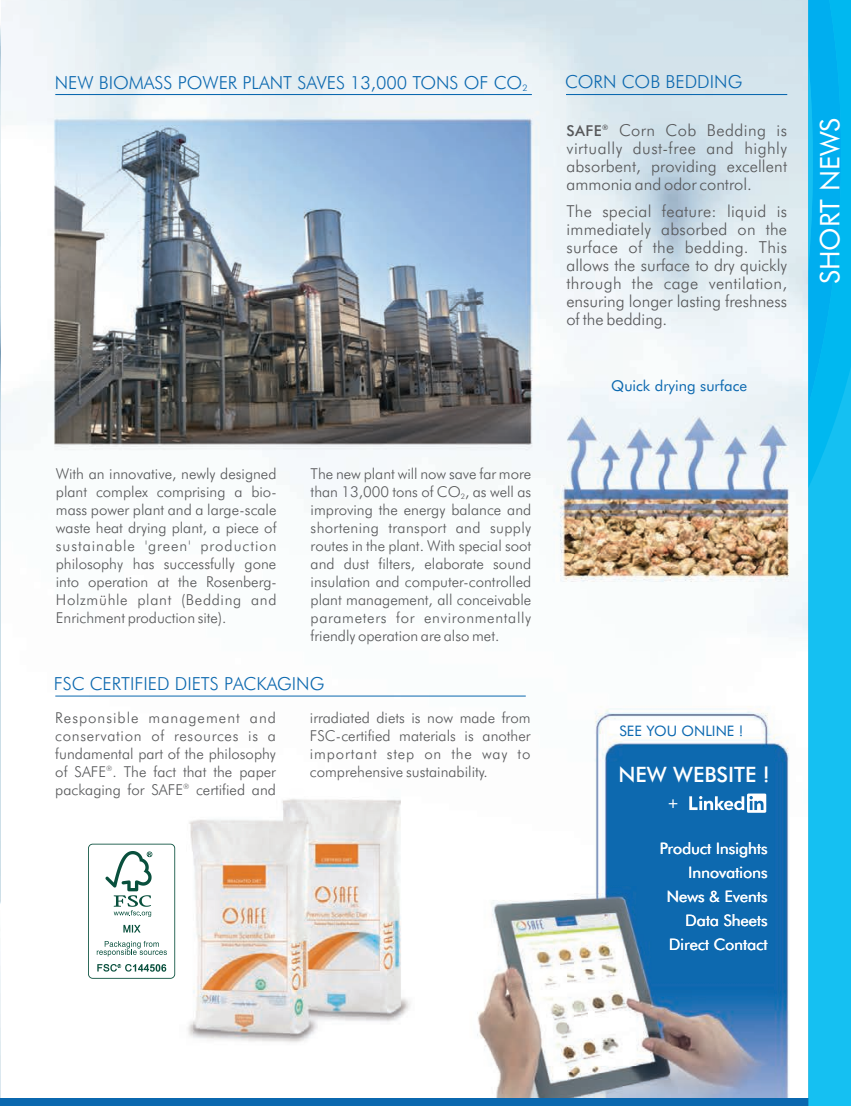
<style>
.page{position:relative;width:851px;height:1106px;background:#fff}
.page>*{position:absolute;margin:0;border:0;box-sizing:border-box;transform-origin:0 0}
.t1{font:27px "Futura BT";color:#fff}
.t2{font:500 21.3px "Futura BT";color:#fff}
.t3{font:300 18px "Futura BT";color:#0b68af}
.t4{font:300 16.5px/18px "Futura BT";color:#57585a;text-align:justify}
.t5{font:300 16.5px "Futura BT";letter-spacing:.025em;color:#57585a}
.t6{font:15.9px/24px "Futura BT";color:#fff;text-align:right}
.t7{font:300 15px/18px "Futura BT";color:#57585a;text-align:justify}
.t8{font:15px "Futura BT";color:#0b68af}
.t9{font:14.4px "Futura BT";color:#0b68af}
.t10{font:500 14.4px "Futura BT";color:#fff}
.t11{font:300 7.5px "Futura BT";color:#57585a}
.t12{font:500 7.5px "Futura BT";color:#57585a}
.s1{font-weight:500;font-size:15px}
</style>
<div class="page">
<img style="left:1px;top:0;width:807px;height:1097px">
<hr style="left:566px;top:94px;width:221px;height:1px;background:#0b68af">
<div style="left:0;top:1097px;width:850px;height:9px;background:#0b68af"></div>
<hr style="left:55px;top:695px;width:470px;height:1px;background:#0b68af">
<div style="left:808px;top:0;width:42px;height:1106px;background:#15c0f2"></div>
<svg style="left:808px;top:0;width:42px;height:557px"></svg>
<hr style="left:55px;top:94px;width:476px;height:1px;background:#0b68af">
<svg style="left:689px;top:793px;width:77px;height:19px"></svg>
<svg style="left:88px;top:843px;width:87px;height:135px"></svg>
<p class="t3" style="left:55px;top:75px;width:474px">NEW BIOMASS POWER PLANT SAVES 13,000 TONS OF CO<sub>2</sub></p>
<p class="t7" style="left:56px;top:466px;width:222px">With an innovative, newly designed plant complex comprising a bio&shy;mass power plant and a large-scale waste heat drying plant, a piece of sustainable 'green' production philosophy has successfully gone into operation at the Rosenberg-Holzmühle plant (Bedding and Enrichment production site).</p>
<p class="t7" style="left:310px;top:466px;width:222px">The new plant will now save far more than 13,000 tons of CO , as well as</p>
<p class="t11" style="left:460px;top:493px;width:6px">2</p>
<p class="t7" style="left:310px;top:502px;width:222px">improving the energy balance and shortening transport and supply routes in the plant. With special soot and dust filters, elaborate sound insulation and computer-controlled plant management, all conceivable parameters for environmentally friendly operation are also met.</p>
<p class="t3" style="left:54px;top:676px;width:272px">FSC CERTIFIED DIETS PACKAGING</p>
<p class="t7" style="left:55px;top:710px;width:222px">Responsible management and conservation of resources is a fundamental part of the philosophy</p>
<p class="t11" style="left:106px;top:765px;width:8px">®</p>
<p class="t7" style="left:55px;top:764px;width:222px">of SAFE . The fact that the paper</p>
<p class="t11" style="left:183px;top:783px;width:8px">®</p>
<p class="t7" style="left:55px;top:782px;width:222px">packaging for SAFE certified and</p>
<p class="t7" style="left:310px;top:710px;width:222px">irradiated diets is now made from FSC-certified materials is another important step on the way to comprehensive sustainability.</p>
<p class="t3" style="left:565px;top:75px;width:179px">CORN COB BEDDING</p>
<p class="t5" style="left:566px;top:123px;width:222px"><span class="s1">SAFE</span> Corn Cob Bedding is</p>
<p class="t12" style="left:602px;top:124px;width:8px">®</p>
<p class="t4" style="left:566px;top:141px;width:222px">virtually dust-free and highly absorbent, providing excellent ammonia and odor control.</p>
<p class="t4" style="left:566px;top:204px;width:222px">The special feature: liquid is immediately absorbed on the surface of the bedding. This allows the surface to dry quickly through the cage ventilation, ensuring longer lasting freshness of the bedding.</p>
<p class="t8" style="left:611px;top:379px;width:137px">Quick drying surface</p>
<h1 class="t1" style="left:818px;top:284px;width:168px;rotate:-90deg">SHORT NEWS</h1>
<p class="t9" style="left:619px;top:725px;width:125px">SEE YOU ONLINE !</p>
<h2 class="t2" style="left:618px;top:765px;width:153px">NEW WEBSITE !</h2>
<p class="t10" style="left:667px;top:797px;width:14px">+</p>
<p class="t6" style="left:659px;top:837px;width:109px">Product Insights<br>Innovations<br>News &amp; Events<br>Data Sheets<br>Direct Contact</p>
</div>
